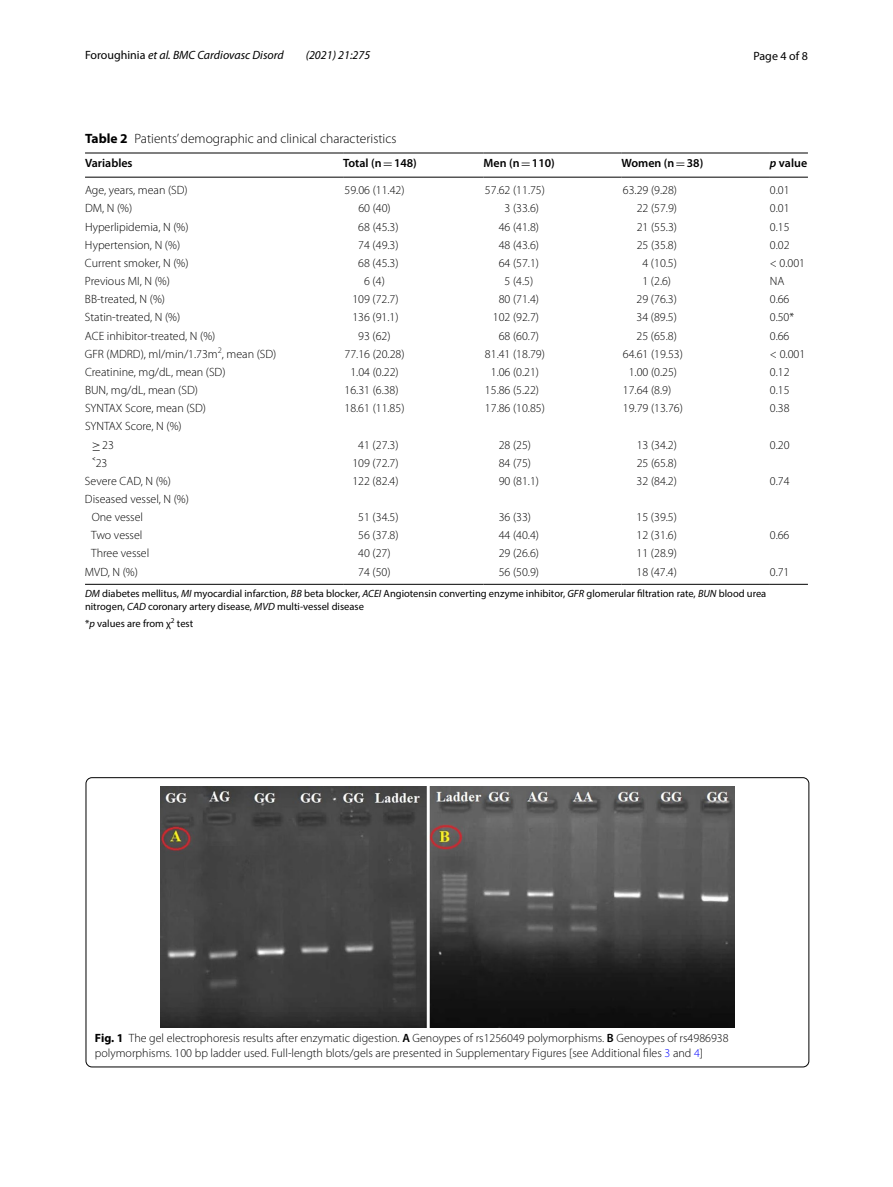
<style>
.page{position:relative;width:893px;height:1187px;background:#fff}
.page>*{position:absolute;margin:0;border:0;box-sizing:border-box;transform-origin:0 0}
.t1{font:300 13.5px "Myriad Pro";color:#000}
.t2{font:300 12px/18.1px "Myriad Pro";color:#000}
.t3{font:600 12px "Myriad Pro";color:#000}
.t4{font:italic 12px "Myriad Pro";color:#000}
.t5{font:12px "Myriad Pro";color:#000}
.t6{font:10.5px/12.8px "Myriad Pro";color:#000}
.s1{font-style:normal}
.s2{font-weight:700}
.s3{font-family:"MTSY";font-weight:400}
.s4{font-style:italic}
.s5{font-family:"Code 2000";font-weight:400}
.s6{font-weight:600}
.s7{color:#00f}
</style>
<div class="page">
<hr style="left:85px;top:153px;width:258px;height:1px;background:#000">
<hr style="left:85px;top:177px;width:258px;height:1px;background:#000">
<hr style="left:343px;top:153px;width:141px;height:1px;background:#000">
<hr style="left:343px;top:177px;width:141px;height:1px;background:#000">
<hr style="left:484px;top:153px;width:137px;height:1px;background:#000">
<hr style="left:484px;top:177px;width:137px;height:1px;background:#000">
<hr style="left:621px;top:153px;width:149px;height:1px;background:#000">
<hr style="left:621px;top:177px;width:149px;height:1px;background:#000">
<hr style="left:770px;top:153px;width:38px;height:1px;background:#000">
<hr style="left:770px;top:177px;width:38px;height:1px;background:#000">
<hr style="left:85px;top:584px;width:258px;height:1px;background:#000">
<hr style="left:343px;top:584px;width:141px;height:1px;background:#000">
<hr style="left:484px;top:584px;width:137px;height:1px;background:#000">
<hr style="left:621px;top:584px;width:149px;height:1px;background:#000">
<hr style="left:770px;top:584px;width:38px;height:1px;background:#000">
<img style="left:160px;top:786px;width:574px;height:241px">
<p class="t4" style="left:85px;top:48px;width:200px"><span class="s1">Foroughinia</span> et al. BMC Cardiovasc Disord</p>
<p class="t4" style="left:306px;top:48px;width:66px">(2021) 21:275</p>
<p class="t5" style="left:753px;top:48px;width:56px">Page 4 of 8</p>
<p class="t1" style="left:85px;top:131px;width:313px"><span class="s2">Table 2</span> Patients’ demographic and clinical characteristics</p>
<p class="t3" style="left:85px;top:156px;width:49px">Variables</p>
<p class="t3" style="left:343px;top:156px;width:75px">Total (n<span class="s3">=</span>148)</p>
<p class="t3" style="left:484px;top:156px;width:73px">Men (n<span class="s3">=</span>110)</p>
<p class="t3" style="left:621px;top:156px;width:83px">Women (n<span class="s3">=</span>38)</p>
<p class="t3" style="left:770px;top:156px;width:39px"><span class="s4">p</span> value</p>
<p class="t2" style="left:85px;top:181px;width:104px">Age, years, mean (SD)</p>
<p class="t2" style="left:345px;top:181px;width:62px">59.06 (11.42)</p>
<p class="t2" style="left:485px;top:181px;width:62px">57.62 (11.75)</p>
<p class="t2" style="left:623px;top:181px;width:56px">63.29 (9.28)</p>
<p class="t2" style="left:770px;top:181px;width:21px">0.01</p>
<p class="t2" style="left:85px;top:199px;width:49px">DM, N (%)</p>
<p class="t2" style="left:358px;top:199px;width:34px">60 (40)</p>
<p class="t2" style="left:505px;top:199px;width:36px">3 (33.6)</p>
<p class="t2" style="left:637px;top:199px;width:42px">22 (57.9)</p>
<p class="t2" style="left:770px;top:199px;width:21px">0.01</p>
<p class="t2" style="left:85px;top:218px;width:105px">Hyperlipidemia, N (%)</p>
<p class="t2" style="left:358px;top:218px;width:42px">68 (45.3)</p>
<p class="t2" style="left:499px;top:218px;width:42px">46 (41.8)</p>
<p class="t2" style="left:637px;top:218px;width:42px">21 (55.3)</p>
<p class="t2" style="left:770px;top:218px;width:21px">0.15</p>
<p class="t2" style="left:85px;top:236px;width:97px">Hypertension, N (%)</p>
<p class="t2" style="left:358px;top:236px;width:42px">74 (49.3)</p>
<p class="t2" style="left:499px;top:236px;width:42px">48 (43.6)</p>
<p class="t2" style="left:637px;top:236px;width:42px">25 (35.8)</p>
<p class="t2" style="left:770px;top:236px;width:21px">0.02</p>
<p class="t2" style="left:85px;top:254px;width:105px">Current smoker, N (%)</p>
<p class="t2" style="left:358px;top:254px;width:42px">68 (45.3)</p>
<p class="t2" style="left:499px;top:254px;width:42px">64 (57.1)</p>
<p class="t2" style="left:642px;top:254px;width:36px">4 (10.5)</p>
<p class="t2" style="left:770px;top:254px;width:37px">&lt; 0.001</p>
<p class="t2" style="left:85px;top:272px;width:86px">Previous MI, N (%)</p>
<p class="t2" style="left:364px;top:272px;width:22px">6 (4)</p>
<p class="t2" style="left:505px;top:272px;width:30px">5 (4.5)</p>
<p class="t2" style="left:642px;top:272px;width:30px">1 (2.6)</p>
<p class="t2" style="left:770px;top:272px;width:16px">NA</p>
<p class="t2" style="left:85px;top:290px;width:82px">BB-treated, N (%)</p>
<p class="t2" style="left:352px;top:290px;width:48px">109 (72.7)</p>
<p class="t2" style="left:499px;top:290px;width:42px">80 (71.4)</p>
<p class="t2" style="left:637px;top:290px;width:42px">29 (76.3)</p>
<p class="t2" style="left:770px;top:290px;width:21px">0.66</p>
<p class="t2" style="left:85px;top:308px;width:97px">Statin-treated, N (%)</p>
<p class="t2" style="left:352px;top:308px;width:48px">136 (91.1)</p>
<p class="t2" style="left:493px;top:308px;width:48px">102 (92.7)</p>
<p class="t2" style="left:637px;top:308px;width:42px">34 (89.5)</p>
<p class="t2" style="left:770px;top:308px;width:26px">0.50*</p>
<p class="t2" style="left:85px;top:327px;width:132px">ACE inhibitor-treated, N (%)</p>
<p class="t2" style="left:358px;top:327px;width:34px">93 (62)</p>
<p class="t2" style="left:499px;top:327px;width:42px">68 (60.7)</p>
<p class="t2" style="left:637px;top:327px;width:42px">25 (65.8)</p>
<p class="t2" style="left:770px;top:327px;width:21px">0.66</p>
<p class="t2" style="left:85px;top:345px;width:193px">GFR (MDRD), ml/min/1.73m<sup>2</sup>, mean (SD)</p>
<p class="t2" style="left:345px;top:345px;width:62px">77.16 (20.28)</p>
<p class="t2" style="left:485px;top:345px;width:62px">81.41 (18.79)</p>
<p class="t2" style="left:623px;top:345px;width:62px">64.61 (19.53)</p>
<p class="t2" style="left:770px;top:345px;width:37px">&lt; 0.001</p>
<p class="t2" style="left:85px;top:363px;width:142px">Creatinine, mg/dL, mean (SD)</p>
<p class="t2" style="left:350px;top:363px;width:50px">1.04 (0.22)</p>
<p class="t2" style="left:491px;top:363px;width:50px">1.06 (0.21)</p>
<p class="t2" style="left:629px;top:363px;width:50px">1.00 (0.25)</p>
<p class="t2" style="left:770px;top:363px;width:21px">0.12</p>
<p class="t2" style="left:85px;top:381px;width:114px">BUN, mg/dL, mean (SD)</p>
<p class="t2" style="left:345px;top:381px;width:56px">16.31 (6.38)</p>
<p class="t2" style="left:485px;top:381px;width:56px">15.86 (5.22)</p>
<p class="t2" style="left:623px;top:381px;width:50px">17.64 (8.9)</p>
<p class="t2" style="left:770px;top:381px;width:21px">0.15</p>
<p class="t2" style="left:85px;top:399px;width:123px">SYNTAX Score, mean (SD)</p>
<p class="t2" style="left:344px;top:399px;width:62px">18.61 (11.85)</p>
<p class="t2" style="left:485px;top:399px;width:62px">17.86 (10.85)</p>
<p class="t2" style="left:623px;top:399px;width:62px">19.79 (13.76)</p>
<p class="t2" style="left:770px;top:399px;width:21px">0.38</p>
<p class="t2" style="left:92px;top:417px;width:91px;text-indent:-7px">SYNTAX Score, N (%) <span class="s3">≥</span>23</p>
<p class="t2" style="left:358px;top:435px;width:42px">41 (27.3)</p>
<p class="t2" style="left:499px;top:435px;width:34px">28 (25)</p>
<p class="t2" style="left:637px;top:435px;width:42px">13 (34.2)</p>
<p class="t2" style="left:770px;top:435px;width:21px">0.20</p>
<p class="t2" style="left:92px;top:454px;width:17px"><span class="s5">˂</span>23</p>
<p class="t2" style="left:352px;top:454px;width:48px">109 (72.7)</p>
<p class="t2" style="left:499px;top:454px;width:34px">84 (75)</p>
<p class="t2" style="left:637px;top:454px;width:42px">25 (65.8)</p>
<p class="t2" style="left:85px;top:472px;width:87px">Severe CAD, N (%)</p>
<p class="t2" style="left:352px;top:472px;width:48px">122 (82.4)</p>
<p class="t2" style="left:499px;top:472px;width:42px">90 (81.1)</p>
<p class="t2" style="left:637px;top:472px;width:42px">32 (84.2)</p>
<p class="t2" style="left:770px;top:472px;width:21px">0.74</p>
<p class="t2" style="left:92px;top:490px;width:99px;text-indent:-7px">Diseased vessel, N (%)<br>One vessel</p>
<p class="t2" style="left:358px;top:508px;width:42px">51 (34.5)</p>
<p class="t2" style="left:499px;top:508px;width:34px">36 (33)</p>
<p class="t2" style="left:637px;top:508px;width:42px">15 (39.5)</p>
<p class="t2" style="left:91px;top:526px;width:53px">Two vessel</p>
<p class="t2" style="left:358px;top:526px;width:42px">56 (37.8)</p>
<p class="t2" style="left:499px;top:526px;width:42px">44 (40.4)</p>
<p class="t2" style="left:637px;top:526px;width:42px">12 (31.6)</p>
<p class="t2" style="left:770px;top:526px;width:21px">0.66</p>
<p class="t2" style="left:91px;top:544px;width:60px">Three vessel</p>
<p class="t2" style="left:358px;top:544px;width:34px">40 (27)</p>
<p class="t2" style="left:499px;top:544px;width:42px">29 (26.6)</p>
<p class="t2" style="left:637px;top:544px;width:42px">11 (28.9)</p>
<p class="t2" style="left:85px;top:562px;width:55px">MVD, N (%)</p>
<p class="t2" style="left:358px;top:562px;width:34px">74 (50)</p>
<p class="t2" style="left:499px;top:562px;width:42px">56 (50.9)</p>
<p class="t2" style="left:637px;top:562px;width:42px">18 (47.4)</p>
<p class="t2" style="left:770px;top:562px;width:21px">0.71</p>
<p class="t6" style="left:85px;top:587px;width:683px"><span class="s4">DM</span> diabetes mellitus, <span class="s4">MI</span> myocardial infarction, <span class="s4">BB</span> beta blocker, <span class="s4">ACEI</span> Angiotensin converting enzyme inhibitor, <span class="s4">GFR</span> glomerular filtration rate, <span class="s4">BUN</span> blood urea nitrogen, <span class="s4">CAD</span> coronary artery disease, <span class="s4">MVD</span> multi-vessel disease</p>
<p class="t6" style="left:85px;top:616px;width:110px">*<span class="s4">p</span> values are from χ<sup>2</sup> test</p>
<p class="t2" style="left:95px;top:1031px;width:635px;line-height:15px"><span class="s2">Fig. 1</span> The gel electrophoresis results after enzymatic digestion. <span class="s6">A</span> Genoypes of rs1256049 polymorphisms. <span class="s6">B</span> Genoypes of rs4986938 polymorphisms. 100 bp ladder used. Full-length blots/gels are presented in Supplementary Figures [see Additional files <span class="s7">3</span> and <span class="s7">4</span>]</p>
</div>
